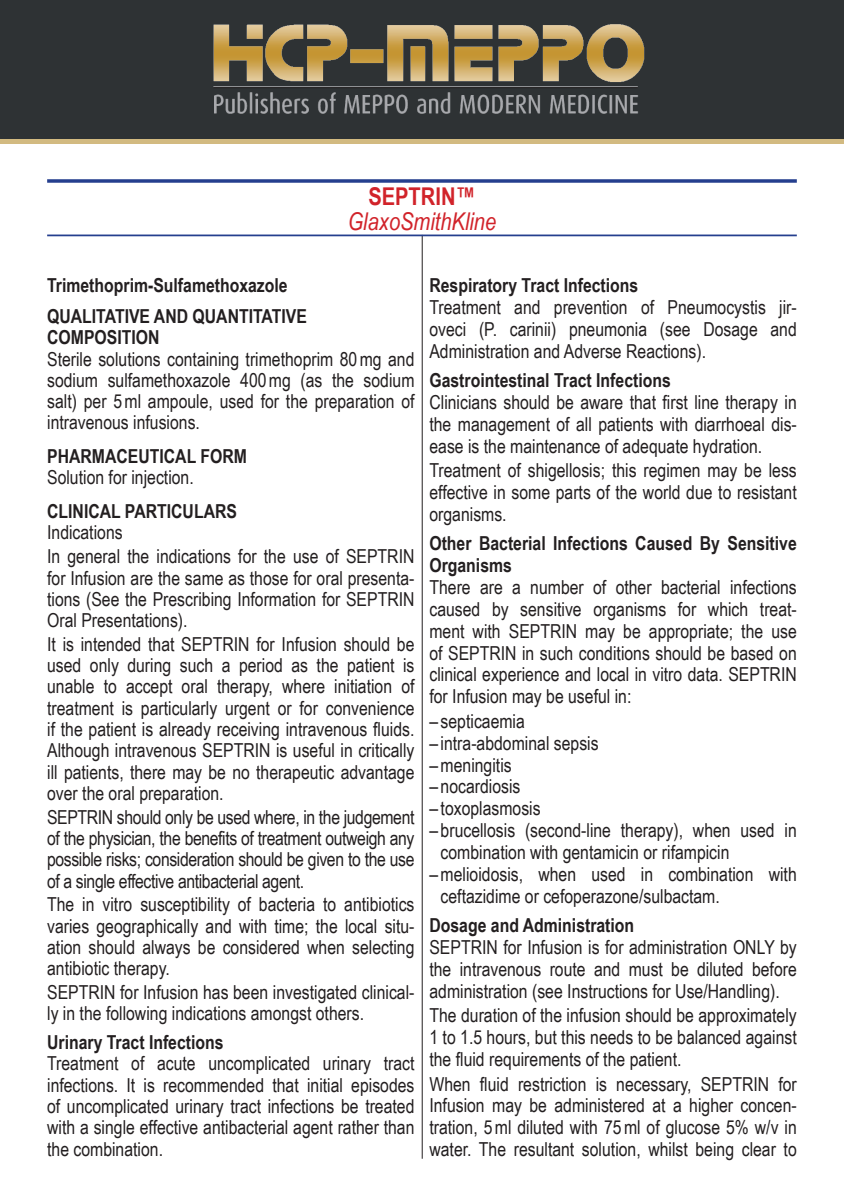
<style>
.page{position:relative;width:844px;height:1191px;background:#fff}
.page>*{position:absolute;margin:0;border:0;box-sizing:border-box;transform-origin:0 0}
.Product_Brand_Name{font:italic 24.5px/24.5px "Arial Narrow";color:#d1232a;text-align:center}
.Text{font:19.25px/21.3px "Arial Narrow";color:#231f20;text-align:justify}
.Title_Bold{font:700 19.25px/21.9px "Arial Narrow";color:#231f20}
.Text_Indent_L1{font:19.25px/21.9px "Arial Narrow";color:#231f20}
.TITLE_BOLD_ALL_CAPS{font:700 19.25px/21.3px "Arial Narrow";color:#231f20}
.s1{font-weight:700;font-style:normal}
</style>
<div class="page">
<hr style="left:422px;top:235px;width:1px;height:923px;background:#231f20">
<div style="left:0;top:0;width:843px;height:144px;background:#2e3234"></div>
<div style="left:0;top:139px;width:843px;height:5px;background:#d2ba81"></div>
<img style="left:213px;top:24px;width:432px;height:90px">
<hr style="left:213px;top:86px;width:424px;height:1px;background:#a8a9ad">
<hr style="left:213px;top:87px;width:424px;height:1px;background:#231f20">
<svg style="left:47px;top:179px;width:749px;height:4px;background:#3f569b"></svg>
<hr style="left:47px;top:234px;width:749px;height:2px;background:#253f8e">
<p class="Product_Brand_Name" style="left:347px;top:184px;width:150px"><span class="s1">SEPTRIN™<br></span>GlaxoSmithKline</p>
<p class="Title_Bold" style="left:47px;top:273px;width:242px">Trimethoprim-Sulfamethoxazole</p>
<p class="TITLE_BOLD_ALL_CAPS" style="left:47px;top:305px;width:261px">QUALITATIVE AND QUANTITATIVE<br>COMPOSITION</p>
<p class="Text" style="left:47px;top:347px;width:369px">Sterile solutions containing trimethoprim 80mg and sodium sulfamethoxazole 400mg (as the sodium salt) per 5ml ampoule, used for the preparation of intravenous infusions.</p>
<p class="TITLE_BOLD_ALL_CAPS" style="left:47px;top:445px;width:201px">PHARMACEUTICAL FORM</p>
<p class="Text" style="left:47px;top:466px;width:148px">Solution for injection.</p>
<p class="TITLE_BOLD_ALL_CAPS" style="left:47px;top:500px;width:191px">CLINICAL PARTICULARS</p>
<p class="Text" style="left:47px;top:521px;width:77px">Indications</p>
<p class="Text" style="left:47px;top:545px;width:369px">In general the indications for the use of SEPTRIN for Infusion are the same as those for oral presenta&shy;tions (See the Prescribing Information for SEPTRIN Oral Presentations).</p>
<p class="Text" style="left:47px;top:632px;width:369px">It is intended that SEPTRIN for Infusion should be used only during such a period as the patient is unable to accept oral therapy, where initiation of treatment is particularly urgent or for convenience if the patient is already receiving intravenous fluids.<br>Although intravenous SEPTRIN is useful in critically ill patients, there may be no therapeutic advantage over the oral preparation.</p>
<p class="Text" style="left:47px;top:805px;width:369px">SEPTRIN should only be used where, in the judgement of the physician, the benefits of treatment outweigh any possible risks; consideration should be given to the use of a single effective antibacterial agent.</p>
<p class="Text" style="left:47px;top:893px;width:369px">The in vitro susceptibility of bacteria to antibiotics varies geographically and with time; the local situ&shy;ation should always be considered when selecting antibiotic therapy.</p>
<p class="Text" style="left:47px;top:980px;width:369px">SEPTRIN for Infusion has been investigated clinical&shy;ly in the following indications amongst others.</p>
<p class="Title_Bold" style="left:47px;top:1030px;width:178px">Urinary Tract Infections</p>
<p class="Text" style="left:47px;top:1052px;width:369px">Treatment of acute uncomplicated urinary tract infections. It is recommended that initial episodes of uncomplicated urinary tract infections be treated with a single effective antibacterial agent rather than the combination.</p>
<p class="Title_Bold" style="left:429px;top:273px;width:210px">Respiratory Tract Infections</p>
<p class="Text" style="left:429px;top:295px;width:369px;line-height:21.9px">Treatment and prevention of Pneumocystis jir&shy;oveci (P. carinii) pneumonia (see Dosage and Administration and Adverse Reactions).</p>
<p class="Title_Bold" style="left:429px;top:368px;width:243px">Gastrointestinal Tract Infections</p>
<p class="Text" style="left:429px;top:390px;width:369px;line-height:21.9px">Clinicians should be aware that first line therapy in the management of all patients with diarrhoeal dis&shy;ease is the maintenance of adequate hydration.</p>
<p class="Text" style="left:429px;top:458px;width:369px;line-height:21.9px">Treatment of shigellosis; this regimen may be less effective in some parts of the world due to resistant organisms.</p>
<p class="Title_Bold" style="left:429px;top:531px;width:369px">Other Bacterial Infections Caused By Sensitive<br>Organisms</p>
<p class="Text" style="left:429px;top:575px;width:369px;line-height:21.9px">There are a number of other bacterial infections caused by sensitive organisms for which treat&shy;ment with SEPTRIN may be appropriate; the use of SEPTRIN in such conditions should be based on clinical experience and local in vitro data. SEPTRIN for Infusion may be useful in:</p>
<p class="Text_Indent_L1" style="left:429px;top:709px;width:97px">– septicaemia</p>
<p class="Text_Indent_L1" style="left:429px;top:731px;width:171px">– intra-abdominal sepsis</p>
<p class="Text_Indent_L1" style="left:429px;top:753px;width:84px">–meningitis</p>
<p class="Text_Indent_L1" style="left:429px;top:775px;width:93px">– nocardiosis</p>
<p class="Text_Indent_L1" style="left:429px;top:797px;width:113px">– toxoplasmosis</p>
<p class="Text_Indent_L1" style="left:440px;top:819px;width:357px;text-indent:-11px">– brucellosis (second-line therapy), when used in combination with gentamicin or rifampicin</p>
<p class="Text" style="left:440px;top:862px;width:357px;line-height:21.9px;text-indent:-11px">– melioidosis, when used in combination with ceftazidime or cefoperazone/sulbactam.</p>
<p class="Title_Bold" style="left:429px;top:913px;width:206px">Dosage and Administration</p>
<p class="Text" style="left:429px;top:935px;width:369px;line-height:21.9px">SEPTRIN for Infusion is for administration ONLY by the intravenous route and must be diluted before administration (see Instructions for Use/Handling).</p>
<p class="Text" style="left:429px;top:1004px;width:369px;line-height:21.9px">The duration of the infusion should be approximately 1 to 1.5 hours, but this needs to be balanced against the fluid requirements of the patient.</p>
<p class="Text" style="left:429px;top:1072px;width:369px;line-height:21.9px">When fluid restriction is necessary, SEPTRIN for Infusion may be administered at a higher concen&shy;tration, 5ml diluted with 75ml of glucose 5% w/v in water. The resultant solution, whilst being clear to</p>
</div>
